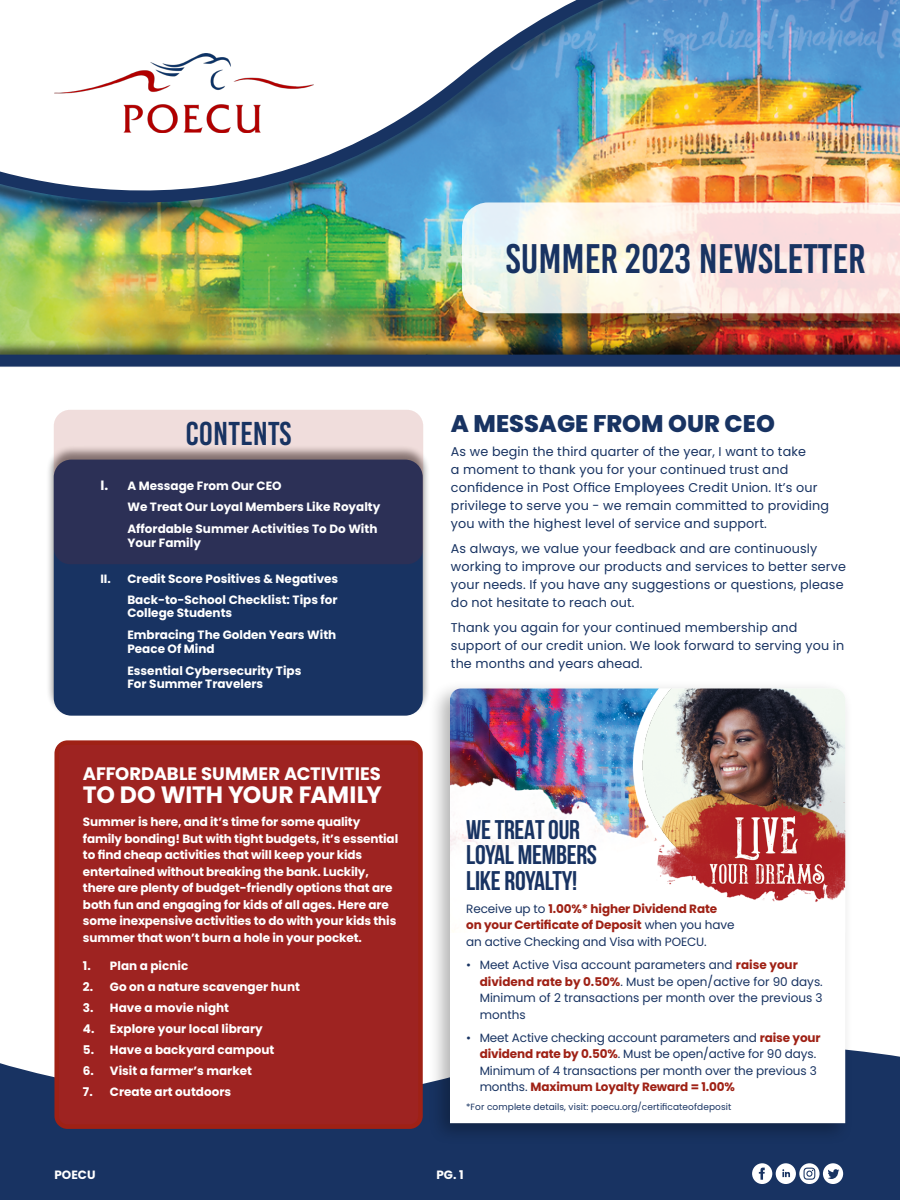
<style>
.page{position:relative;width:900px;height:1200px;background:#fff}
.page>*{position:absolute;margin:0;border:0;box-sizing:border-box;transform-origin:0 0}
.t1{font:41.25px "Bebas Kai";color:#183362}
.t2{font:33px "Bebas Kai";color:#183362}
.t3{font:700 27px/25.5px "Bebas Neue";letter-spacing:-.01em;color:#183362}
.t4{font:800 24px "Poppins";color:#183362}
.t5{font:700 23.7px "Poppins";letter-spacing:-.01em;color:#fff}
.t6{font:700 18px "Poppins";letter-spacing:-.005em;color:#fff}
.t7{font:12.75px/18px "Poppins";letter-spacing:.01em;color:#183362}
.t8{font:700 12px/16.5px "Poppins";color:#fff}
.t9{font:12px/16.5px "Poppins";letter-spacing:-.01em;color:#183362}
.t10{font:9px "Poppins";letter-spacing:.01em;color:#183362}
.s1{font-size:13.5px}
.s2{font-weight:700;color:#9f2115}
</style>
<div class="page">
<div style="left:0;top:1050px;width:900px;height:150px;background:#183362"></div>
<img style="left:0;top:288px;width:900px;height:52px">
<img style="left:0;top:0;width:900px;height:288px">
<div style="left:0;top:340px;width:900px;height:28px;background:#000;opacity:.6"></div>
<div style="left:0;top:355px;width:900px;height:12px;background:#183362"></div>
<div style="left:468px;top:208px;width:432px;height:127px;background:#000;opacity:.5"></div>
<svg style="left:462px;top:202px;width:438px;height:111px"></svg>
<div style="left:46px;top:445px;width:384px;height:272px;background:#000;opacity:.5"></div>
<div style="left:54px;top:460px;width:369px;height:256px;background:#183362;border-radius:18px"></div>
<div style="left:57px;top:743px;width:364px;height:384px;background:#9e2321;border-radius:11px"></div>
<div style="left:54px;top:740px;width:369px;height:389px;border:4px solid #9f2115;border-radius:11px"></div>
<div style="left:428px;top:680px;width:426px;height:465px;background:#000;opacity:.3"></div>
<svg style="left:450px;top:933px;width:395px;height:190px"></svg>
<img style="left:450px;top:688px;width:395px;height:245px">
<svg style="left:54px;top:410px;width:369px;height:154px;fill:#2c3056"></svg>
<svg style="left:752px;top:1163px;width:91px;height:21px"></svg>
<h1 class="t1" style="left:506px;top:237px;width:361px">SUMMER 2023 NEWSLETTER</h1>
<h2 class="t2" style="left:185px;top:416px;width:107px">CONTENTS</h2>
<p class="t8" style="left:127px;top:475px;width:254px;line-height:21.6px;text-indent:-27px"><span class="s1">I.</span> A Message From Our CEO<br>We Treat Our Loyal Members Like Royalty<br>Affordable Summer Activities To Do With</p>
<p class="t8" style="left:127px;top:535px;width:75px">Your Family</p>
<p class="t8" style="left:100px;top:568px;width:239px;line-height:21px;text-align:right">II. Credit Score Positives &amp; Negatives<br>Back-to-School Checklist: Tips for</p>
<p class="t8" style="left:127px;top:602px;width:210px;line-height:22.2px">College Students<br>Embracing The Golden Years With</p>
<p class="t8" style="left:127px;top:637px;width:175px;line-height:22.2px">Peace Of Mind<br>Essential Cybersecurity Tips</p>
<p class="t8" style="left:127px;top:676px;width:137px">For Summer Travelers</p>
<h3 class="t6" style="left:83px;top:764px;width:300px">AFFORDABLE SUMMER ACTIVITIES</h3>
<h3 class="t5" style="left:83px;top:781px;width:300px">TO DO WITH YOUR FAMILY</h3>
<p class="t8" style="left:83px;top:814px;width:317px">Summer is here, and it’s time for some quality family bonding! But with tight budgets, it’s essential to find cheap activities that will keep your kids entertained without breaking the bank. Luckily, there are plenty of budget-friendly options that are both fun and engaging for kids of all ages. Here are some inexpensive activities to do with your kids this summer that won’t burn a hole in your pocket.</p>
<p class="t8" style="left:83px;top:957px;width:107px">1. Plan a picnic</p>
<p class="t8" style="left:83px;top:978px;width:219px">2. Go on a nature scavenger hunt</p>
<p class="t8" style="left:83px;top:999px;width:148px">3. Have a movie night</p>
<p class="t8" style="left:83px;top:1021px;width:181px">4. Explore your local library</p>
<p class="t8" style="left:83px;top:1042px;width:193px">5. Have a backyard campout</p>
<p class="t8" style="left:83px;top:1063px;width:171px">6. Visit a farmer’s market</p>
<p class="t8" style="left:83px;top:1084px;width:150px">7. Create art outdoors</p>
<p class="t8" style="left:54px;top:1166px;width:43px">POECU</p>
<h3 class="t4" style="left:451px;top:409px;width:325px">A MESSAGE FROM OUR CEO</h3>
<p class="t7" style="left:451px;top:443px;width:380px">As we begin the third quarter of the year, I want to take<br>a moment to thank you for your continued trust and confidence in Post Office Employees Credit Union. It’s our privilege to serve you - we remain committed to providing you with the highest level of service and support.</p>
<p class="t7" style="left:451px;top:540px;width:397px">As always, we value your feedback and are continuously working to improve our products and services to better serve your needs. If you have any suggestions or questions, please do not hesitate to reach out.</p>
<p class="t7" style="left:451px;top:618px;width:395px">Thank you again for your continued membership and support of our credit union. We look forward to serving you in the months and years ahead.</p>
<h3 class="t3" style="left:466px;top:816px;width:132px">WE TREAT OUR<br>LOYAL MEMBERS<br>LIKE ROYALTY!</h3>
<p class="t9" style="left:466px;top:900px;width:270px">Receive up to <span class="s2">1.00%* higher Dividend Rate on your Certificate of Deposit</span> when you have an active Checking and Visa with POECU.</p>
<p class="t9" style="left:480px;top:957px;width:345px">Meet Active Visa account parameters and <span class="s2">raise your dividend rate by 0.50%</span>. Must be open/active for 90 days.<br>Minimum of 2 transactions per month over the previous 3 months</p>
<p class="t9" style="left:480px;top:1029px;width:342px">Meet Active checking account parameters and <span class="s2">raise your dividend rate by 0.50%</span>. Must be open/active for 90 days.<br>Minimum of 4 transactions per month over the previous 3 months. <span class="s2">Maximum Loyalty Reward = 1.00%</span></p>
<p class="t10" style="left:466px;top:1102px;width:267px">*For complete details, visit: poecu.org/certificateofdeposit</p>
<p class="t9" style="left:466px;top:957px;width:6px">•</p>
<p class="t9" style="left:466px;top:1029px;width:6px">•</p>
<p class="t8" style="left:436px;top:1166px;width:29px">PG. 1</p>
</div>
